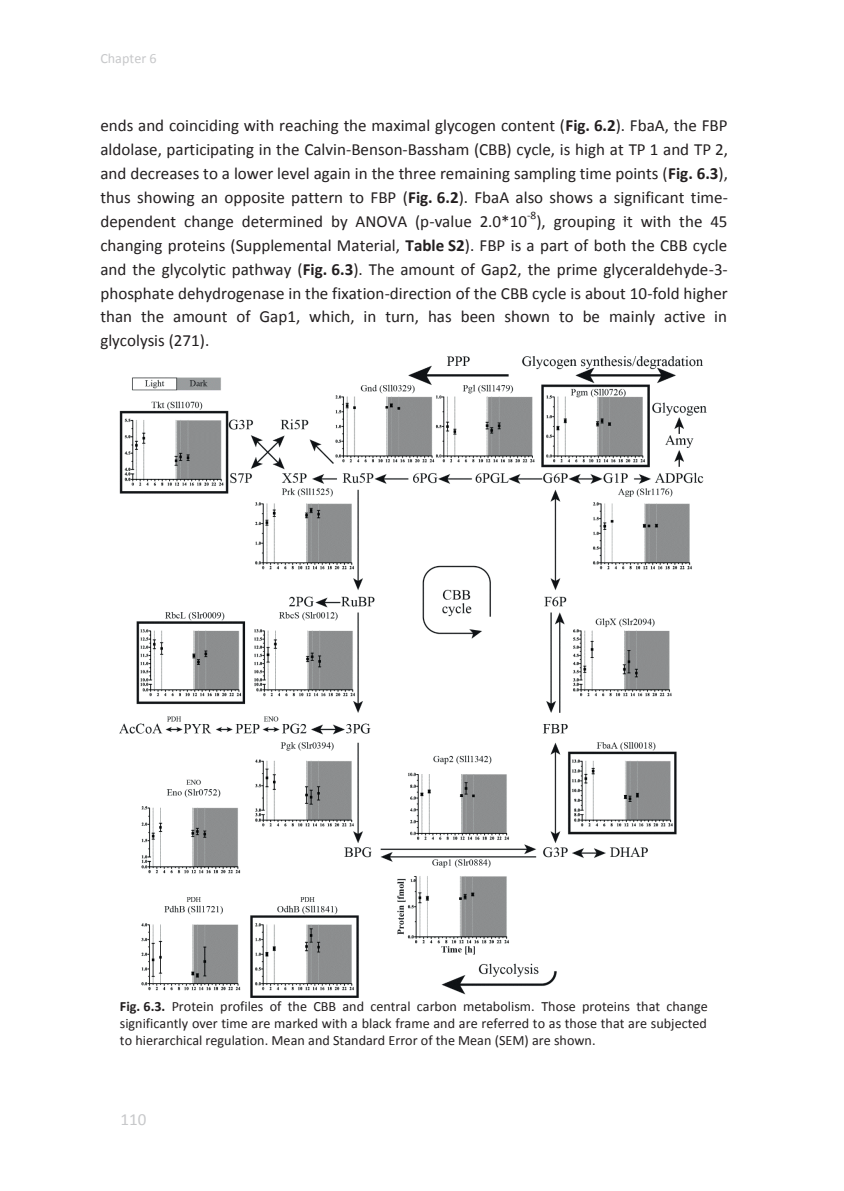
<style>
.page{position:relative;width:844px;height:1191px;background:#fff}
.page>*{position:absolute;margin:0;border:0;box-sizing:border-box;transform-origin:0 0}
.t1{font:16.97px/23.8px "Calibri";color:#231f20;text-align:justify}
.t2{font:16.97px "Calibri";color:#c7c8ca}
.t3{font:14.17px/17.3px "Calibri";color:#231f20;text-align:justify}
.t4{font:14.17px "Calibri";color:#c7c8ca}
.t5{font:11.38px "Calibri";color:#231f20}
.s1{font-weight:700}
</style>
<div class="page">
<img style="left:120px;top:356px;width:586px;height:641px">
<p class="t4" style="left:100px;top:49px;width:58px">Chapter 6</p>
<p class="t1" style="left:100px;top:114px;width:629px">ends and coinciding with reaching the maximal glycogen content (<span class="s1">Fig. 6.2</span>). FbaA, the FBP aldolase, participating in the Calvin-Benson-Bassham (CBB) cycle, is high at TP 1 and TP 2, and decreases to a lower level again in the three remaining sampling time points (<span class="s1">Fig. 6.3</span>), thus showing an opposite pattern to FBP (<span class="s1">Fig. 6.2</span>). FbaA also shows a significant time&shy;dependent change determined by ANOVA (p-value 2.0*10</p>
<p class="t5" style="left:527px;top:208px;width:11px">-8</p>
<p class="t1" style="left:100px;top:209px;width:628px;text-indent:436px">), grouping it with the 45 changing proteins (Supplemental Material, <span class="s1">Table S2</span>). FBP is a part of both the CBB cycle and the glycolytic pathway (<span class="s1">Fig. 6.3</span>). The amount of Gap2, the prime glyceraldehyde-3- phosphate dehydrogenase in the fixation-direction of the CBB cycle is about 10-fold higher than the amount of Gap1, which, in turn, has been shown to be mainly active in glycolysis (271).</p>
<p class="t3" style="left:120px;top:997px;width:589px"><span class="s1">Fig. 6.3.</span> Protein profiles of the CBB and central carbon metabolism. Those proteins that change significantly over time are marked with a black frame and are referred to as those that are subjected to hierarchical regulation. Mean and Standard Error of the Mean (SEM) are shown.</p>
<p class="t2" style="left:120px;top:1109px;width:27px">110</p>
</div>
